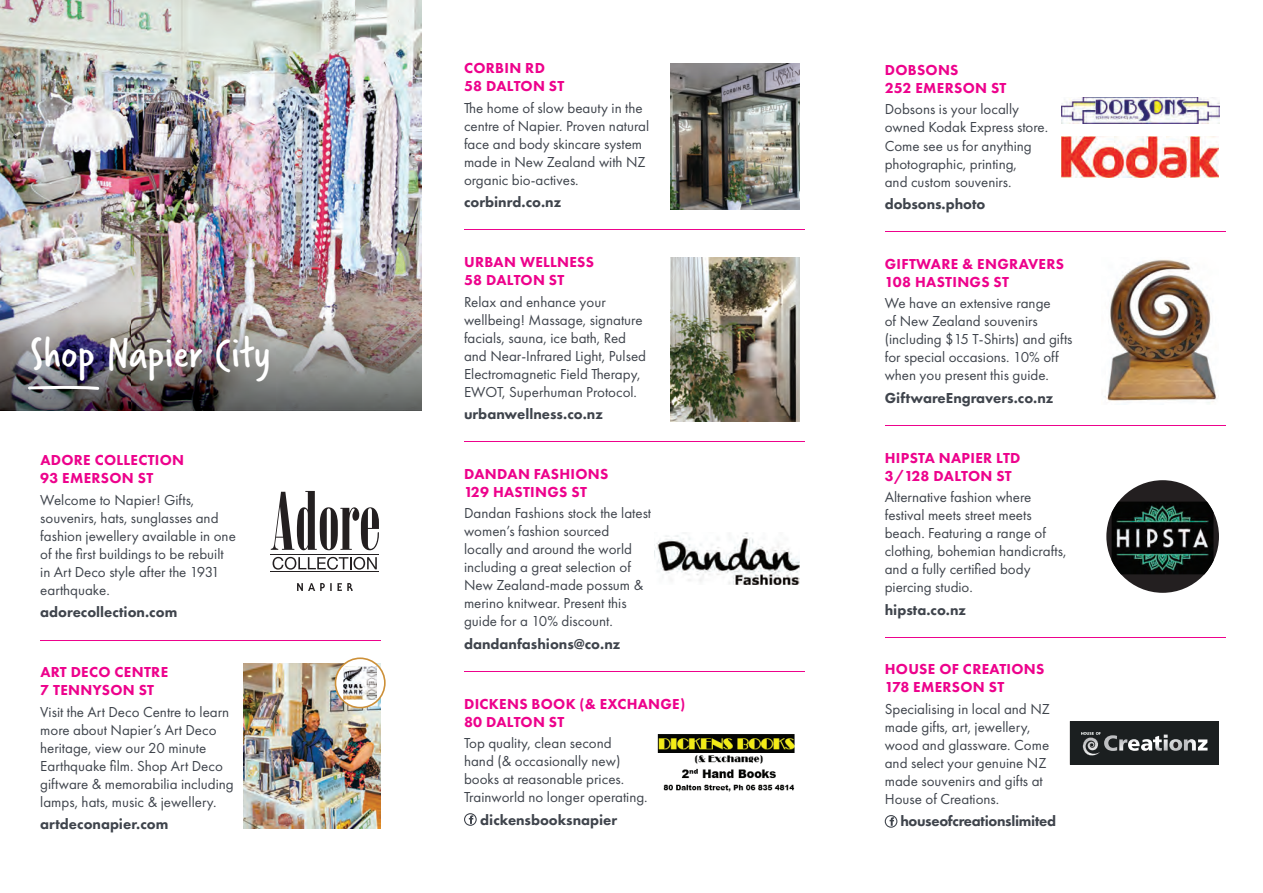
<style>
.page{position:relative;width:1263px;height:893px;background:#fff}
.page>*{position:absolute;margin:0;border:0;box-sizing:border-box;transform-origin:0 0}
.t1{font:45px "Verveine";letter-spacing:.01em;color:#fff}
.t2{font:15px/18px "Futura PT";color:#3f444c}
.t3{font:800 15px/18px "Futura PT";letter-spacing:.02em;color:#ed028c}
.t4{font:800 15px "Futura PT";color:#3f444c}
</style>
<div class="page">
<hr style="left:885px;top:232px;width:340px;height:1px;background:#ed028c">
<hr style="left:885px;top:425px;width:340px;height:1px;background:#ed028c">
<hr style="left:885px;top:637px;width:340px;height:1px;background:#ed028c">
<svg style="left:885px;top:815px;width:12px;height:13px"></svg>
<img style="left:0;top:0;width:421px;height:410px">
<hr style="left:40px;top:640px;width:341px;height:1px;background:#ed028c">
<hr style="left:464px;top:230px;width:341px;height:1px;background:#ed028c">
<hr style="left:464px;top:441px;width:341px;height:1px;background:#ed028c">
<hr style="left:464px;top:671px;width:341px;height:1px;background:#ed028c">
<svg style="left:464px;top:813px;width:13px;height:13px"></svg>
<svg style="left:28px;top:386px;width:71px;height:4px"></svg>
<hr style="left:271px;top:554px;width:108px;height:1px;background:#231f20">
<hr style="left:271px;top:571px;width:108px;height:1px;background:#231f20">
<svg style="left:273px;top:557px;width:104px;height:13px"></svg>
<svg style="left:271px;top:491px;width:108px;height:59px"></svg>
<svg style="left:297px;top:583px;width:56px;height:8px"></svg>
<img style="left:671px;top:64px;width:129px;height:146px">
<img style="left:243px;top:663px;width:137px;height:165px">
<svg style="left:335px;top:657px;width:51px;height:51px"></svg>
<div style="left:1106px;top:480px;width:113px;height:113px;background:#231f20;border-radius:50%"></div>
<img style="left:1112px;top:502px;width:101px;height:72px">
<img style="left:671px;top:257px;width:129px;height:164px">
<svg style="left:1070px;top:721px;width:148px;height:44px;background:#36393a"></svg>
<img style="left:654px;top:532px;width:146px;height:53px">
<img style="left:657px;top:734px;width:138px;height:58px">
<img style="left:1104px;top:259px;width:112px;height:144px">
<img style="left:1062px;top:97px;width:157px;height:27px">
<img style="left:1062px;top:136px;width:157px;height:41px">
<p class="t1" style="left:30px;top:322px;width:243px">Shop Napier City</p>
<p class="t3" style="left:40px;top:451px;width:145px">ADORE COLLECTION<br>93 EMERSON ST</p>
<p class="t2" style="left:40px;top:491px;width:197px">Welcome to Napier! Gifts, souvenirs, hats, sunglasses and fashion jewellery available in one of the first buildings to be rebuilt in Art Deco style after the 1931 earthquake.</p>
<p class="t4" style="left:40px;top:603px;width:139px">adorecollection.com</p>
<p class="t3" style="left:40px;top:663px;width:129px">ART DECO CENTRE<br>7 TENNYSON ST</p>
<p class="t2" style="left:40px;top:703px;width:195px">Visit the Art Deco Centre to learn more about Napier’s Art Deco heritage, view our 20 minute<br>Earthquake film. Shop Art Deco giftware &amp; memorabilia including lamps, hats, music &amp; jewellery.</p>
<p class="t4" style="left:40px;top:815px;width:130px">artdeconapier.com</p>
<p class="t3" style="left:464px;top:59px;width:102px">CORBIN RD<br>58 DALTON ST</p>
<p class="t2" style="left:464px;top:99px;width:187px">The home of slow beauty in the centre of Napier. Proven natural face and body skincare system made in New Zealand with NZ organic bio-actives.</p>
<p class="t4" style="left:464px;top:192px;width:99px">corbinrd.co.nz</p>
<p class="t3" style="left:464px;top:252px;width:132px">URBAN WELLNESS<br>58 DALTON ST</p>
<p class="t2" style="left:464px;top:292px;width:184px">Relax and enhance your wellbeing! Massage, signature facials, sauna, ice bath, Red and Near-Infrared Light, Pulsed<br>Electromagnetic Field Therapy,<br>EWOT, Superhuman Protocol.</p>
<p class="t4" style="left:464px;top:404px;width:140px">urbanwellness.co.nz</p>
<p class="t3" style="left:464px;top:464px;width:146px">DANDAN FASHIONS<br>129 HASTINGS ST</p>
<p class="t2" style="left:464px;top:504px;width:189px">Dandan Fashions stock the latest women’s fashion sourced locally and around the world including a great selection of<br>New Zealand-made possum &amp; merino knitwear. Present this guide for a 10% discount.</p>
<p class="t4" style="left:464px;top:634px;width:158px">dandanfashions@co.nz</p>
<p class="t3" style="left:464px;top:694px;width:223px">DICKENS BOOK (&amp; EXCHANGE)<br>80 DALTON ST</p>
<p class="t2" style="left:464px;top:734px;width:185px">Top quality, clean second<br>hand (&amp; occasionally new) books at reasonable prices.<br>Trainworld no longer operating.</p>
<p class="t4" style="left:480px;top:810px;width:139px">dickensbooksnapier</p>
<p class="t3" style="left:885px;top:60px;width:123px">DOBSONS<br>252 EMERSON ST</p>
<p class="t2" style="left:885px;top:100px;width:165px">Dobsons is your locally owned Kodak Express store.<br>Come see us for anything photographic, printing,<br>and custom souvenirs.</p>
<p class="t4" style="left:885px;top:194px;width:102px">dobsons.photo</p>
<p class="t3" style="left:885px;top:254px;width:181px">GIFTWARE &amp; ENGRAVERS<br>108 HASTINGS ST</p>
<p class="t2" style="left:885px;top:294px;width:189px">We have an extensive range<br>of New Zealand souvenirs (including $15 T-Shirts) and gifts for special occasions. 10% off when you present this guide.</p>
<p class="t4" style="left:885px;top:388px;width:170px">GiftwareEngravers.co.nz</p>
<p class="t3" style="left:885px;top:448px;width:137px">HIPSTA NAPIER LTD<br>3/128 DALTON ST</p>
<p class="t2" style="left:885px;top:488px;width:183px">Alternative fashion where festival meets street meets beach. Featuring a range of clothing, bohemian handicrafts, and a fully certified body piercing studio.</p>
<p class="t4" style="left:885px;top:600px;width:83px">hipsta.co.nz</p>
<p class="t3" style="left:885px;top:660px;width:161px">HOUSE OF CREATIONS<br>178 EMERSON ST</p>
<p class="t2" style="left:885px;top:700px;width:167px">Specialising in local and NZ made gifts, art, jewellery, wood and glassware. Come and select your genuine NZ made souvenirs and gifts at<br>House of Creations.</p>
<p class="t4" style="left:900px;top:812px;width:157px">houseofcreationslimited</p>
</div>
